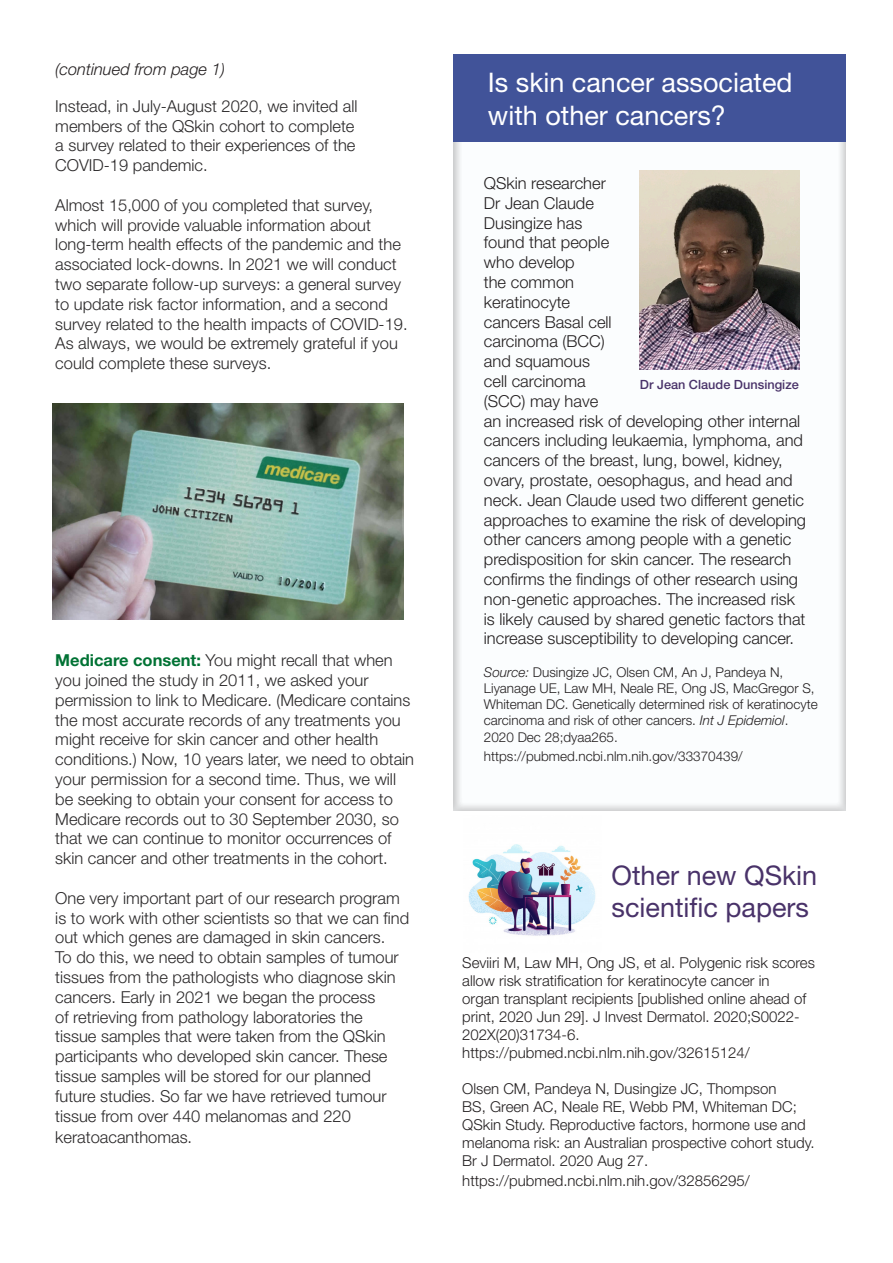
<style>
.page{position:relative;width:893px;height:1263px;background:#fff}
.page>*{position:absolute;margin:0;border:0;box-sizing:border-box;transform-origin:0 0}
.t1{font:27px/32.4px "Helvetica Neue LT Std";color:#fff}
.t2{font:27px "Helvetica Neue LT Std";color:#493269}
.subheadings{font:300 16.5px/19.8px "Helvetica Neue LT Std";color:#2b292a}
.t3{font:300 16.5px/19.8px "Helvetica Neue LT Std";color:#231f20}
.subheadings-2{font:italic 300 16.5px "Helvetica Neue LT Std";color:#231f20}
.t4{font:300 15px/18px "Helvetica Neue LT Std";color:#231f20}
.t5{font:300 13.5px/16.2px "Helvetica Neue LT Std";color:#231f20}
.subheadings-3{font:500 12.75px "Helvetica Neue LT Std";color:#493269}
.s1{font-weight:700;color:#007234}
.s2{font-style:italic}
</style>
<div class="page">
<img style="left:468px;top:844px;width:128px;height:92px">
<div style="left:453px;top:101px;width:395px;height:711px;background:#fbfdfe"></div>
<div style="left:453px;top:54px;width:393px;height:88px;background:#415399"></div>
<img style="left:52px;top:404px;width:352px;height:215px">
<img style="left:639px;top:170px;width:160px;height:200px">
<p class="subheadings-2" style="left:55px;top:60px;width:171px">(continued from page 1)</p>
<p class="subheadings" style="left:55px;top:96px;width:304px">Instead, in July-August 2020, we invited all members of the QSkin cohort to complete a survey related to their experiences of the COVID-19 pandemic.</p>
<p class="subheadings" style="left:55px;top:195px;width:354px">Almost 15,000 of you completed that survey, which will provide valuable information about long-term health effects of the pandemic and the associated lock-downs. In 2021 we will conduct two separate follow-up surveys: a general survey to update risk factor information, and a second survey related to the health impacts of COVID-19.<br>As always, we would be extremely grateful if you could complete these surveys.</p>
<p class="subheadings" style="left:55px;top:650px;width:360px"><span class="s1">Medicare consent:</span> You might recall that when you joined the study in 2011, we asked your permission to link to Medicare. (Medicare contains the most accurate records of any treatments you might receive for skin cancer and other health conditions.) Now, 10 years later, we need to obtain your permission for a second time. Thus, we will be seeking to obtain your consent for access to Medicare records out to 30 September 2030, so that we can continue to monitor occurrences of skin cancer and other treatments in the cohort.</p>
<p class="subheadings" style="left:55px;top:888px;width:355px">One very important part of our research program is to work with other scientists so that we can find out which genes are damaged in skin cancers.<br>To do this, we need to obtain samples of tumour tissues from the pathologists who diagnose skin cancers. Early in 2021 we began the process<br>of retrieving from pathology laboratories the<br>tissue samples that were taken from the QSkin participants who developed skin cancer. These tissue samples will be stored for our planned future studies. So far we have retrieved tumour tissue from over 440 melanomas and 220</p>
<p class="subheadings" style="left:55px;top:1127px;width:138px">keratoacanthomas.</p>
<p class="t1" style="left:488px;top:66px;width:306px">Is skin cancer associated with other cancers?</p>
<p class="t3" style="left:484px;top:173px;width:324px">QSkin researcher<br>Dr Jean Claude<br>Dusingize has<br>found that people<br>who develop<br>the common<br>keratinocyte<br>cancers Basal cell<br>carcinoma (BCC)<br>and squamous<br>cell carcinoma<br>(SCC) may have<br>an increased risk of developing other internal cancers including leukaemia, lymphoma, and cancers of the breast, lung, bowel, kidney, ovary, prostate, oesophagus, and head and neck. Jean Claude used two different genetic approaches to examine the risk of developing other cancers among people with a genetic predisposition for skin cancer. The research confirms the findings of other research using non-genetic approaches. The increased risk is likely caused by shared genetic factors that increase susceptibility to developing cancer.</p>
<p class="t5" style="left:484px;top:664px;width:335px"><span class="s2">Source:</span> Dusingize JC, Olsen CM, An J, Pandeya N, Liyanage UE, Law MH, Neale RE, Ong JS, MacGregor S, Whiteman DC. Genetically determined risk of keratinocyte carcinoma and risk of other cancers. <span class="s2">Int J Epidemiol</span>.<br>2020 Dec 28;dyaa265.</p>
<p class="t5" style="left:484px;top:748px;width:260px">https://pubmed.ncbi.nlm.nih.gov/33370439/</p>
<p class="subheadings-3" style="left:640px;top:376px;width:160px">Dr Jean Claude Dunsingize</p>
<p class="t2" style="left:612px;top:859px;width:207px">Other new QSkin</p>
<p class="t2" style="left:612px;top:891px;width:199px">scientific papers</p>
<p class="t4" style="left:462px;top:953px;width:354px">Seviiri M, Law MH, Ong JS, et al. Polygenic risk scores allow risk stratification for keratinocyte cancer in<br>organ transplant recipients [published online ahead of print, 2020 Jun 29]. J Invest Dermatol. 2020;S0022- 202X(20)31734-6. https://pubmed.ncbi.nlm.nih.gov/32615124/</p>
<p class="t4" style="left:462px;top:1079px;width:354px">Olsen CM, Pandeya N, Dusingize JC, Thompson<br>BS, Green AC, Neale RE, Webb PM, Whiteman DC; QSkin Study. Reproductive factors, hormone use and melanoma risk: an Australian prospective cohort study.<br>Br J Dermatol. 2020 Aug 27.</p>
<p class="t4" style="left:462px;top:1171px;width:289px">https://pubmed.ncbi.nlm.nih.gov/32856295/</p>
</div>
